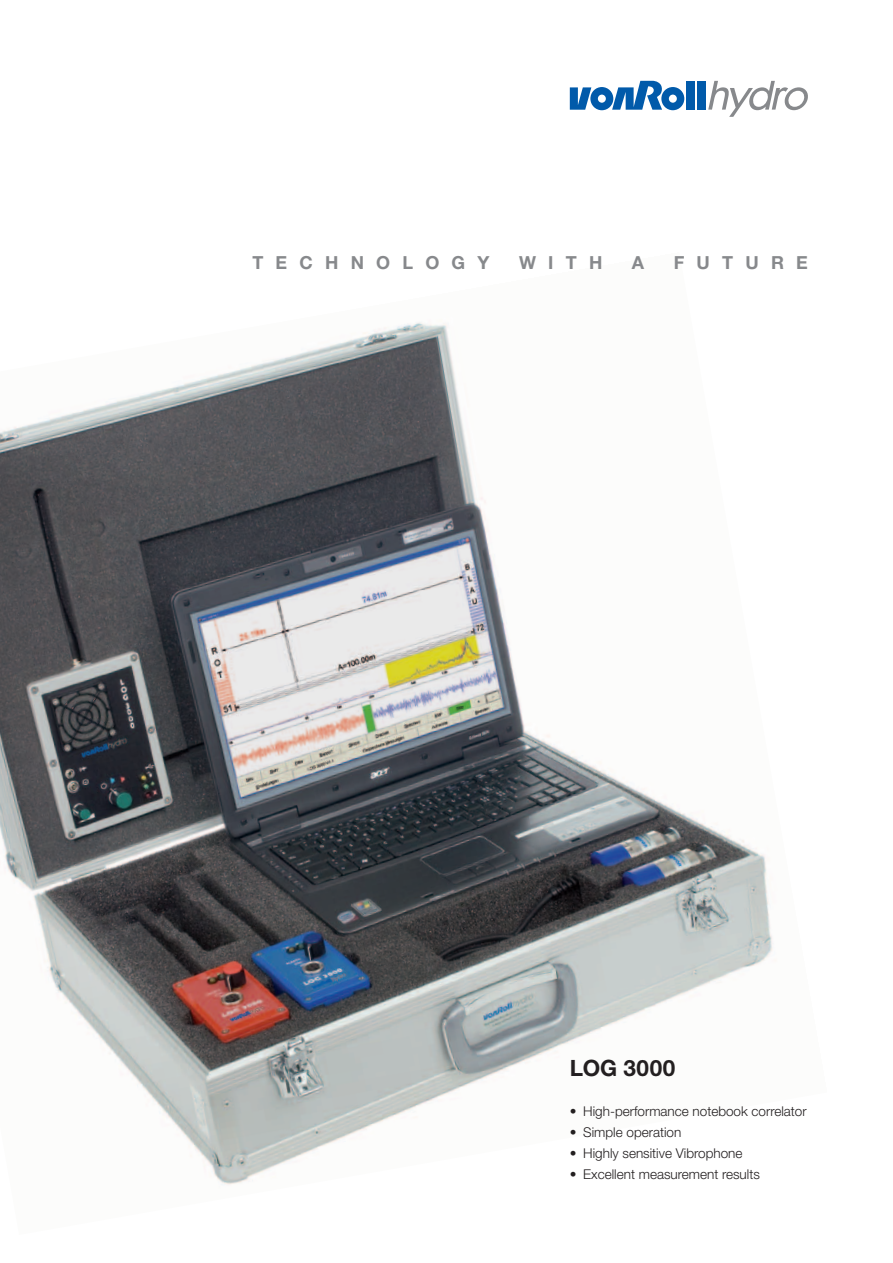
<style>
.page{position:relative;width:893px;height:1263px;background:#fff}
.page>*{position:absolute;margin:0;border:0;box-sizing:border-box;transform-origin:0 0}
.t1{font:700 22.5px "Helvetica Neue LT";letter-spacing:.02em;color:#231f20}
.t2{font:700 18px "Helvetica Neue LT";letter-spacing:.68em;color:#87898c}
.t3{font:300 13.5px "Helvetica Neue LT";color:#231f20}
</style>
<div class="page">
<img style="left:0;top:322px;width:776px;height:863px">
<svg style="left:708px;top:81px;width:100px;height:36px"></svg>
<div style="left:686px;top:81px;width:9px;height:29px;background:#015aaa"></div>
<svg style="left:570px;top:81px;width:114px;height:29px"></svg>
<div style="left:697px;top:81px;width:9px;height:29px;background:#015aaa"></div>
<h2 class="t2" style="left:252px;top:252px;width:239px">TECHNOLOGY</h2>
<h2 class="t2" style="left:519px;top:252px;width:85px">WITH</h2>
<h2 class="t2" style="left:632px;top:252px;width:14px">A</h2>
<h2 class="t2" style="left:674px;top:252px;width:136px">FUTURE</h2>
<h1 class="t1" style="left:570px;top:1054px;width:107px">LOG 3000</h1>
<p class="t3" style="left:570px;top:1102px;width:238px">• High-performance notebook correlator</p>
<p class="t3" style="left:570px;top:1123px;width:113px">• Simple operation</p>
<p class="t3" style="left:570px;top:1144px;width:174px">• Highly sensitive Vibrophone</p>
<p class="t3" style="left:570px;top:1165px;width:192px">• Excellent measurement results</p>
</div>
